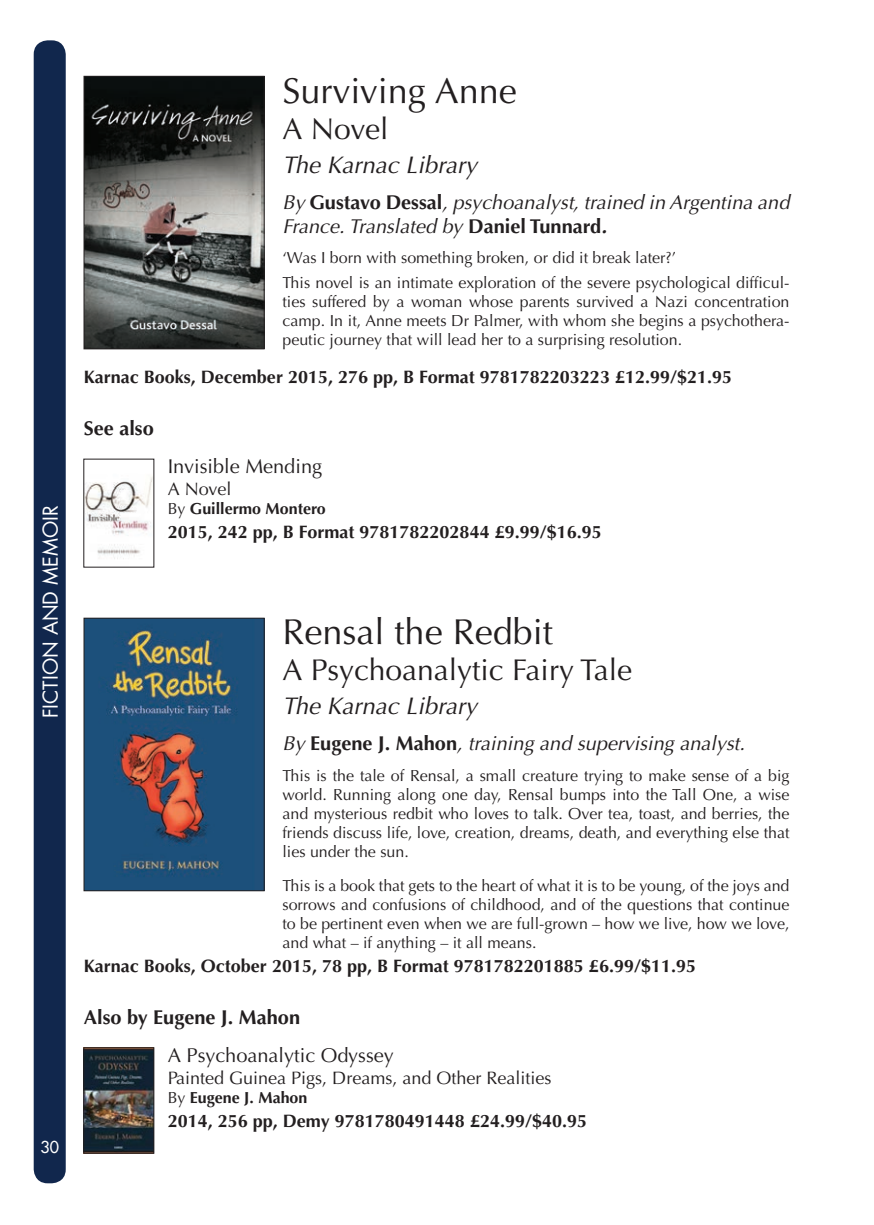
<style>
.page{position:relative;width:874px;height:1225px;background:#fff}
.page>*{position:absolute;margin:0;border:0;box-sizing:border-box;transform-origin:0 0}
.t1{font:36px "Optima";color:#231f20}
.t2{font:30px "Optima";color:#231f20}
.t3{font:italic 24px "Optima";color:#231f20}
.t4{font:italic 20px/24px "Optima";color:#231f20}
.t5{font:20px "Optima";color:#231f20}
.t6{font:700 20px "Optima";color:#231f20}
.t7{font:20px "Futura";color:#fff}
.t8{font:700 18px "Optima";color:#231f20}
.t9{font:18px "Optima";color:#231f20}
.t10{font:16px/19px "Optima";color:#231f20;text-align:justify}
.t11{font:700 16px "Optima";color:#231f20}
.t12{font:16px "Futura";color:#fff}
.s1{font-weight:700;font-style:normal}
.s2{font-weight:700}
.s3{font-weight:400}
</style>
<div class="page">
<div style="left:34px;top:40px;width:32px;height:1143px;background:#11274d;border-radius:14px"></div>
<img style="left:86px;top:78px;width:176px;height:269px">
<div style="left:84px;top:76px;width:180px;height:273px;border:1px solid #231f20"></div>
<img style="left:86px;top:620px;width:176px;height:269px">
<div style="left:84px;top:618px;width:180px;height:273px;border:1px solid #231f20"></div>
<img style="left:86px;top:1049px;width:66px;height:102px">
<div style="left:84px;top:1047px;width:70px;height:106px;border:1px solid #231f20"></div>
<img style="left:86px;top:477px;width:66px;height:82px">
<p class="t7" style="left:41px;top:718px;width:214px;rotate:-90deg">FICTION AND MEMOIR</p>
<p class="t12" style="left:41px;top:1138px;width:20px">30</p>
<h1 class="t1" style="left:282px;top:76px;width:236px">Surviving Anne</h1>
<h2 class="t2" style="left:282px;top:116px;width:107px">A Novel</h2>
<h3 class="t3" style="left:282px;top:155px;width:196px">The Karnac Library</h3>
<p class="t4" style="left:282px;top:192px;width:508px">By <span class="s1">Gustavo Dessal</span>, psychoanalyst, trained in Argentina and<br>France. Translated by <span class="s1">Daniel Tunnard</span><span class="s2">.</span></p>
<p class="t10" style="left:282px;top:246px;width:508px;line-height:25px">‘Was I born with something broken, or did it break later?’<br>This novel is an intimate exploration of the severe psychological difficul-</p>
<p class="t10" style="left:282px;top:293px;width:508px">ties suffered by a woman whose parents survived a Nazi concentration camp. In it, Anne meets Dr Palmer, with whom she begins a psychothera&shy;peutic journey that will lead her to a surprising resolution.</p>
<p class="t8" style="left:84px;top:369px;width:649px">Karnac Books, December 2015, 276 pp, B Format 9781782203223 £12.99/$21.95</p>
<p class="t6" style="left:84px;top:420px;width:72px">See also</p>
<p class="t5" style="left:168px;top:458px;width:156px">Invisible Mending</p>
<p class="t9" style="left:168px;top:481px;width:65px">A Novel</p>
<p class="t11" style="left:168px;top:502px;width:159px"><span class="s3">By</span> Guillermo Montero</p>
<p class="t8" style="left:168px;top:524px;width:435px">2015, 242 pp, B Format 9781782202844 £9.99/$16.95</p>
<h1 class="t1" style="left:282px;top:617px;width:272px">Rensal the Redbit</h1>
<h2 class="t2" style="left:282px;top:658px;width:351px">A Psychoanalytic Fairy Tale</h2>
<h3 class="t3" style="left:282px;top:696px;width:196px">The Karnac Library</h3>
<p class="t4" style="left:282px;top:733px;width:464px">By <span class="s1">Eugene J. Mahon</span>, training and supervising analyst.</p>
<p class="t10" style="left:282px;top:767px;width:508px">This is the tale of Rensal, a small creature trying to make sense of a big world. Running along one day, Rensal bumps into the Tall One, a wise and mysterious redbit who loves to talk. Over tea, toast, and berries, the friends discuss life, love, creation, dreams, death, and everything else that lies under the sun.</p>
<p class="t10" style="left:282px;top:877px;width:508px">This is a book that gets to the heart of what it is to be young, of the joys and sorrows and confusions of childhood, and of the questions that continue to be pertinent even when we are full-grown – how we live, how we love, and what – if anything – it all means.</p>
<p class="t8" style="left:84px;top:958px;width:613px">Karnac Books, October 2015, 78 pp, B Format 9781782201885 £6.99/$11.95</p>
<p class="t6" style="left:84px;top:1008px;width:218px">Also by Eugene J. Mahon</p>
<p class="t5" style="left:168px;top:1046px;width:227px">A Psychoanalytic Odyssey</p>
<p class="t9" style="left:168px;top:1070px;width:385px">Painted Guinea Pigs, Dreams, and Other Realities</p>
<p class="t11" style="left:168px;top:1090px;width:141px"><span class="s3">By</span> Eugene J. Mahon</p>
<p class="t8" style="left:168px;top:1113px;width:421px">2014, 256 pp, Demy 9781780491448 £24.99/$40.95</p>
</div>
